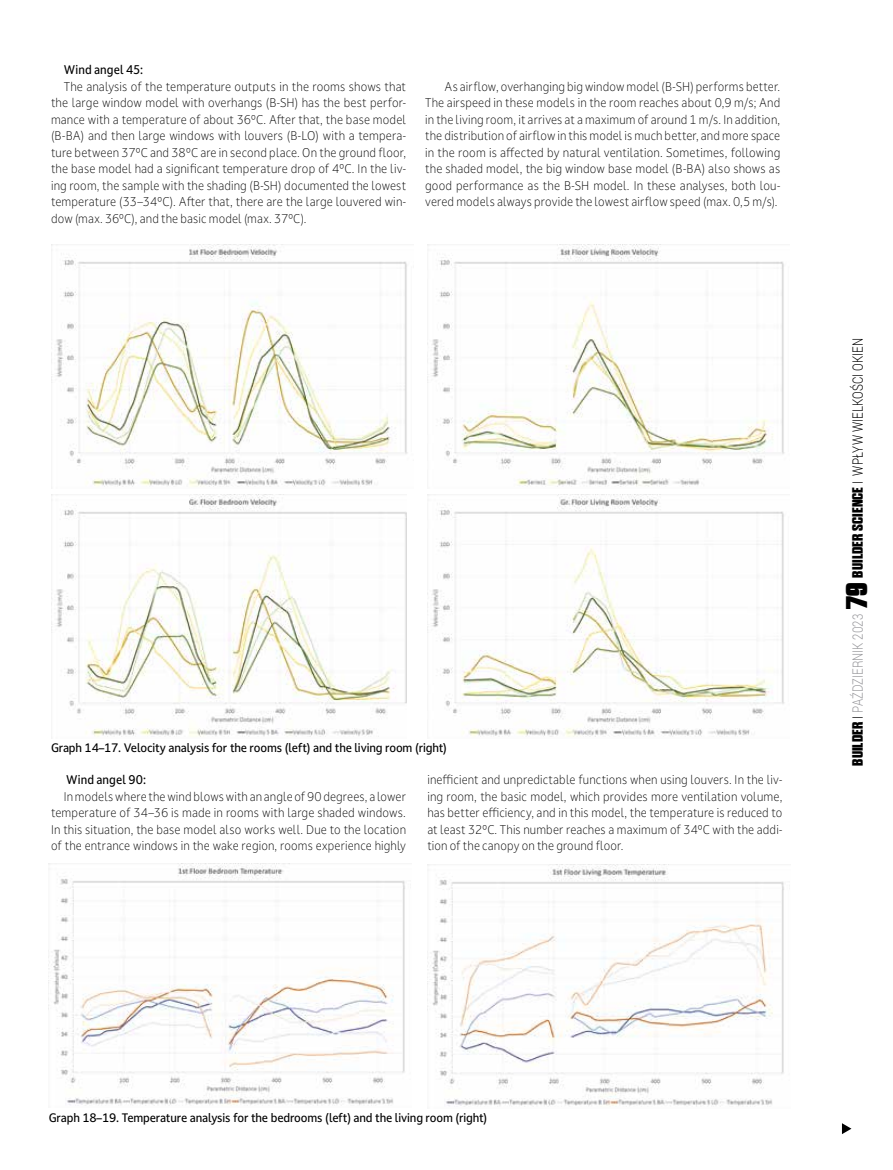
<style>
.page{position:relative;width:893px;height:1170px;background:#fff}
.page>*{position:absolute;margin:0;border:0;box-sizing:border-box;transform-origin:0 0}
.t1{font:700 expanded 15px "Dharma Gothic E";letter-spacing:.005em;color:#000;scale:1.25 1}
.t2{font:300 12px/16.5px "Darkmode On CC";letter-spacing:.01em;color:#000;text-align:justify;scale:.92 1}
.t3{font:300 12px/16.5px "Darkmode On CC";letter-spacing:.01em;color:#000;text-align:justify;scale:.93 1}
.t4{font:500 12px "Darkmode On CC";letter-spacing:.015em;color:#000;scale:.92 1}
.t5{font:500 11.7px "Darkmode On CC";letter-spacing:-.015em;color:#000;scale:.95 1}
.s1{font-family:"Roboto";font-weight:300;font-stretch:normal;font-size:14.25px}
.s2{font-family:"Roboto";font-weight:300;font-stretch:normal;font-size:14.25px;color:#98989c}
.s3{font-weight:800;font-stretch:normal;font-size:30px}
</style>
<div class="page">
<img style="left:51px;top:244px;width:357px;height:244px">
<img style="left:427px;top:244px;width:358px;height:243px">
<img style="left:51px;top:494px;width:355px;height:244px">
<img style="left:427px;top:494px;width:358px;height:243px">
<img style="left:49px;top:863px;width:356px;height:243px">
<img style="left:427px;top:864px;width:357px;height:243px">
<svg style="left:842px;top:1123px;width:9px;height:11px"></svg>
<p class="t4" style="left:64px;top:62px;width:88px">Wind angel 45:</p>
<p class="t3" style="left:51px;top:78px;width:383px;text-indent:13px">The analysis of the temperature outputs in the rooms shows that the large window model with overhangs (B-SH) has the best perfor&shy;mance with a temperature of about 36ºC. After that, the base model (B-BA) and then large windows with louvers (B-LO) with a tempera&shy;ture between 37ºC and 38ºC are in second place. On the ground floor, the base model had a significant temperature drop of 4ºC. In the liv&shy;ing room, the sample with the shading (B-SH) documented the lowest temperature (33–34ºC). After that, there are the large louvered win&shy;dow (max. 36ºC), and the basic model (max. 37ºC).</p>
<p class="t2" style="left:425px;top:78px;width:387px;text-indent:19px">As airflow, overhanging big window model (B-SH) performs better.<br>The airspeed in these models in the room reaches about 0,9 m/s; And in the living room, it arrives at a maximum of around 1 m/s. In addition, the distribution of airflow in this model is much better, and more space in the room is affected by natural ventilation. Sometimes, following the shaded model, the big window base model (B-BA) also shows as good performance as the B-SH model. In these analyses, both lou&shy;vered models always provide the lowest airflow speed (max. 0,5 m/s).</p>
<p class="t5" style="left:51px;top:740px;width:418px">Graph 14–17. Velocity analysis for the rooms (left) and the living room (right)</p>
<p class="t4" style="left:66px;top:771px;width:88px">Wind angel 90:</p>
<p class="t2" style="left:51px;top:787px;width:387px;text-indent:13px">In models where the wind blows with an angle of 90 degrees, a lower temperature of 34–36 is made in rooms with large shaded windows.<br>In this situation, the base model also works well. Due to the location of the entrance windows in the wake region, rooms experience highly</p>
<p class="t2" style="left:427px;top:771px;width:387px">inefficient and unpredictable functions when using louvers. In the liv&shy;ing room, the basic model, which provides more ventilation volume, has better efficiency, and in this model, the temperature is reduced to at least 32ºC. This number reaches a maximum of 34ºC with the addi&shy;tion of the canopy on the ground floor.</p>
<p class="t1" style="left:850px;top:765px;width:343px;rotate:-90deg">BUILDER <span class="s1">I</span> <span class="s2">PAŹDZIERNIK 2023</span> <span class="s3">79</span> BUILDER SCIENCE <span class="s1">I WPŁYW WIELKOŚCI OKIEN</span></p>
<p class="t5" style="left:49px;top:1110px;width:463px">Graph 18–19. Temperature analysis for the bedrooms (left) and the living room (right)</p>
</div>
